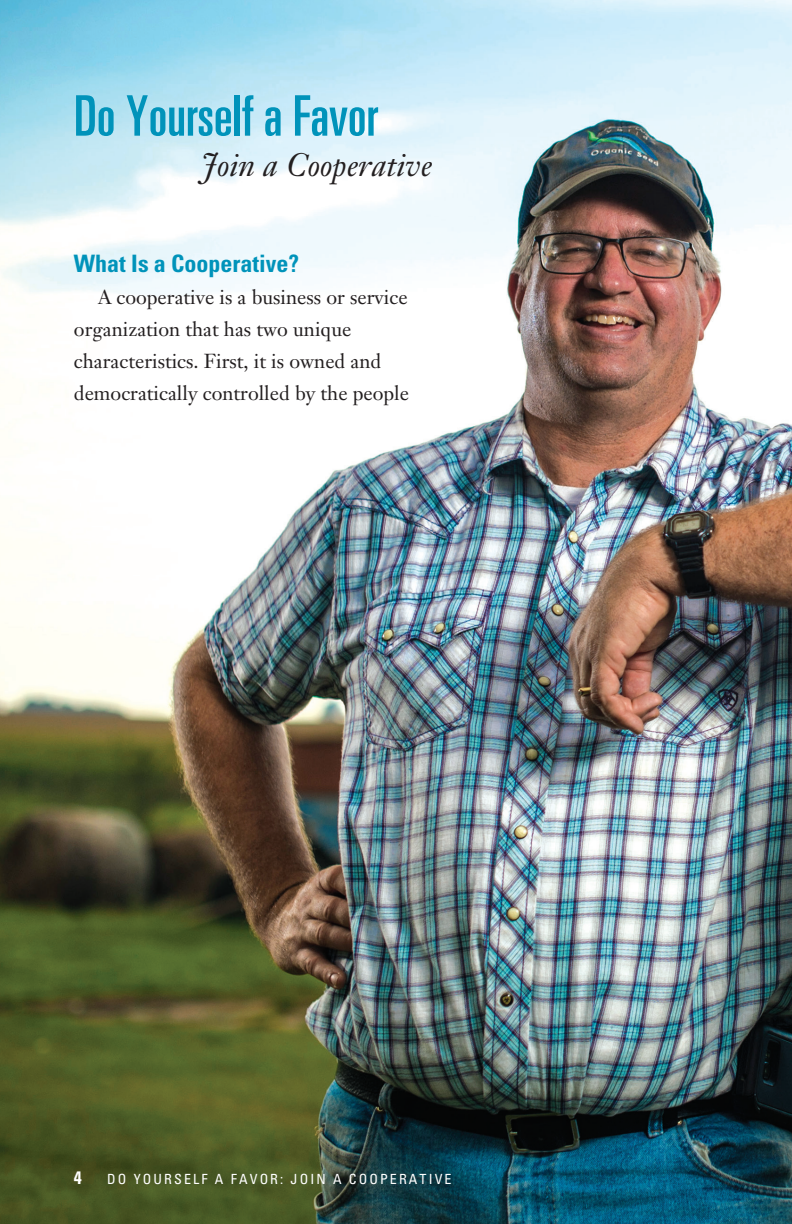
<style>
.page{position:relative;width:792px;height:1224px;background:#fff}
.page>*{position:absolute;margin:0;border:0;box-sizing:border-box;transform-origin:0 0}
.t1{font:ultra-condensed 56px "Univers";color:#0093ba}
.t2{font:italic 32px "Janson Text";color:#231f20}
.t3{font:700 condensed 24px "Univers";color:#0093ba}
.t4{font:20px/32px "Janson Text";color:#231f20}
.t5{font:700 condensed 18px "Univers";color:#fff}
.t6{font:condensed 14px "Univers";letter-spacing:.15em;color:#fff}
</style>
<div class="page">
<img style="left:0;top:0;width:792px;height:1224px">
<p class="t1" style="left:74px;top:84px;width:305px">Do Yourself a Favor</p>
<p class="t2" style="left:202px;top:145px;width:233px">Join a Cooperative</p>
<p class="t3" style="left:74px;top:248px;width:227px">What Is a Cooperative?</p>
<p class="t4" style="left:74px;top:281px;width:337px;text-indent:24px">A cooperative is a business or service organization that has two unique characteristics. First, it is owned and democratically controlled by the people</p>
<p class="t5" style="left:74px;top:1166px;width:9px">4</p>
<p class="t6" style="left:107px;top:1170px;width:346px">DO YOURSELF A FAVOR: JOIN A COOPERATIVE</p>
</div>
